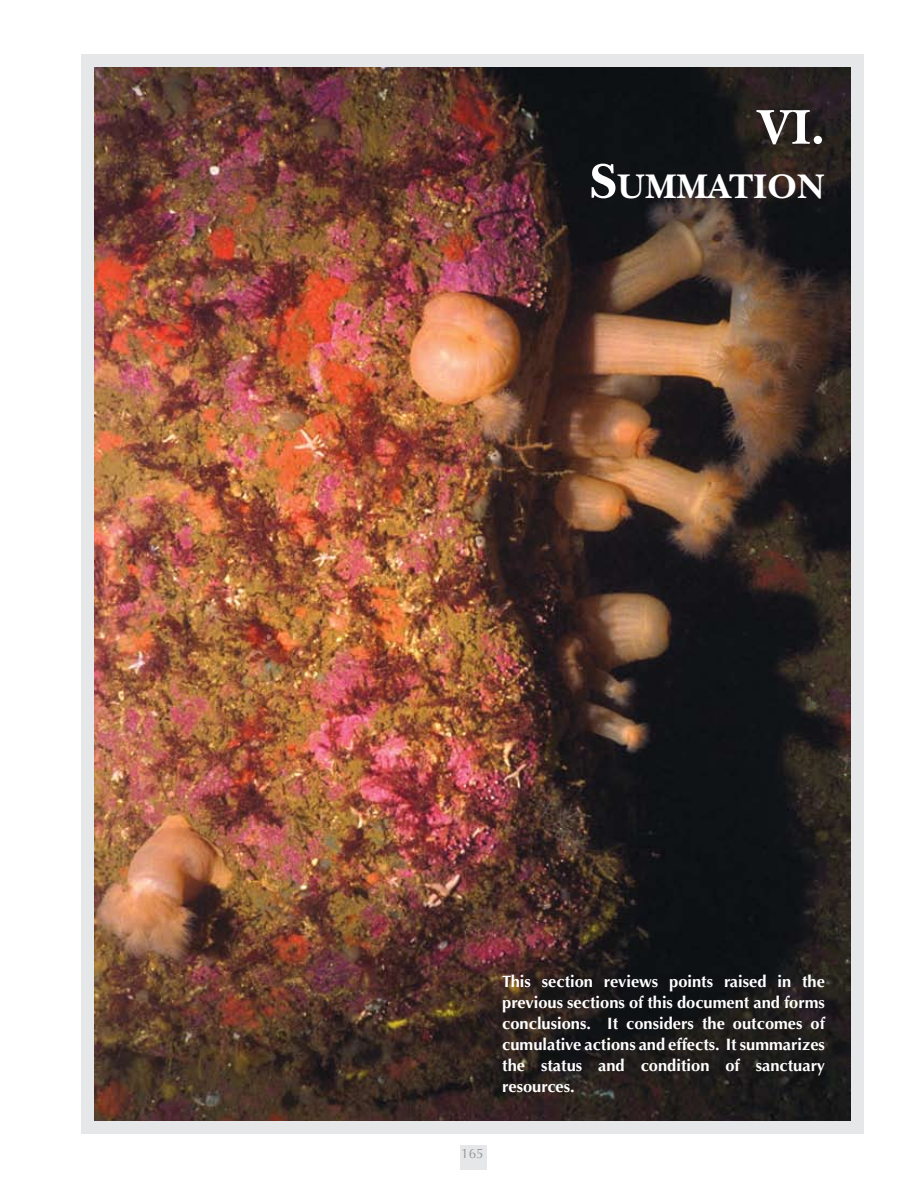
<style>
.page{position:relative;width:918px;height:1188px;background:#fff}
.page>*{position:absolute;margin:0;border:0;box-sizing:border-box;transform-origin:0 0}
.t1{font:700 51px "New Baskerville";color:#fff}
.t2{font:700 35.7px "New Baskerville";color:#fff}
.t3{font:700 16.5px/21px "Optima";color:#fff;text-align:justify}
.t4{font:13.5px "Optima";color:#939598}
.s1{font-size:51px}
</style>
<div class="page">
<div style="left:460px;top:1145px;width:27px;height:24px;background:#e6e7e8"></div>
<div style="left:81px;top:54px;width:783px;height:1080px;background:#e6e7e8"></div>
<img style="left:94px;top:68px;width:756px;height:1052px">
<h1 class="t1" style="left:758px;top:97px;width:69px">VI .</h1>
<h2 class="t2" style="left:590px;top:165px;width:237px"><span class="s1">S</span>UMMATION</h2>
<p class="t3" style="left:502px;top:971px;width:324px">This section reviews points raised in the previous sections of this document and forms conclusions. It considers the outcomes of cumulative actions and effects. It summarizes the status and condition of sanctuary resources.</p>
<p class="t4" style="left:461px;top:1145px;width:24px">165</p>
</div>
